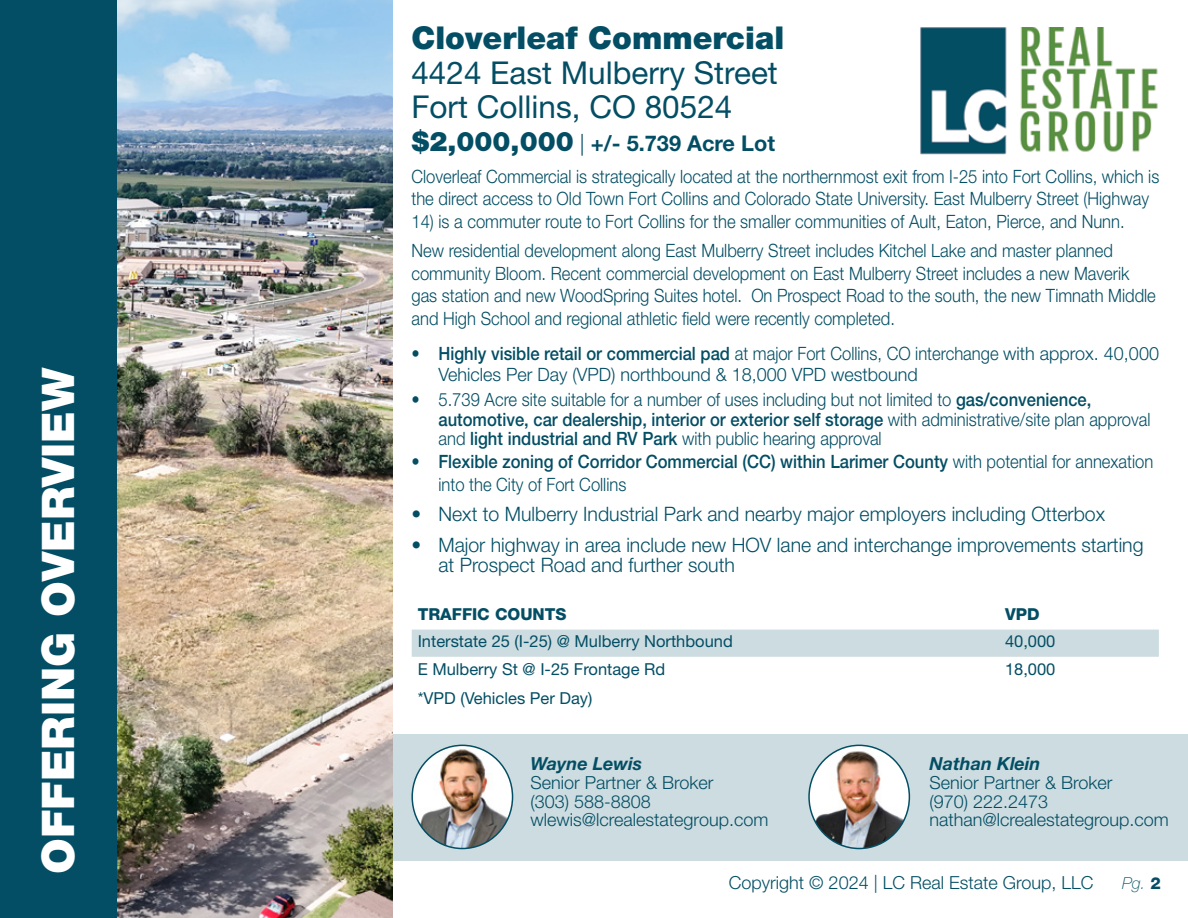
<style>
.page{position:relative;width:1188px;height:918px;background:#fff}
.page>*{position:absolute;margin:0;border:0;box-sizing:border-box;transform-origin:0 0}
.t1{font:900 45px "Helvetica Neue LT Std";color:#fff}
.t2{font:31.5px/34.5px "Helvetica Neue LT Std";color:#034e64}
.t3{font:900 31.5px "Helvetica Neue LT Std";color:#034e64}
.t4{font:700 21.75px "Helvetica Neue LT Std";color:#034e64}
.t5{font:300 19.95px/19.5px "Helvetica Neue LT Std";color:#034e64}
.t6{font:300 18.3px/22.8px "Helvetica Neue LT Std";color:#034e64;scale:.9 1}
.t7{font:500 18.3px/22.8px "Helvetica Neue LT Std";color:#034e64;scale:.9 1}
.t8{font:300 18px/18.6px "Helvetica Neue LT Std";color:#034e64}
.t9{font:italic 700 18px "Helvetica Neue LT Std";color:#034e64}
.t10{font:16.5px "Helvetica Neue LT Std";color:#034e64}
.t11{font:800 16.5px "Helvetica Neue LT Std";color:#034e64}
.t12{font:italic 100 16.5px "Helvetica Neue LT Std";color:#034e64}
.s1{font-weight:900;font-size:27px}
.s2{font-weight:300}
.s3{font-weight:500}
.s4{font-weight:800;font-style:normal}
</style>
<div class="page">
<div style="left:120px;top:734px;width:1068px;height:126px;background:#cddce0"></div>
<div style="left:0;top:0;width:117px;height:918px;background:#034e64"></div>
<img style="left:810px;top:745px;width:99px;height:104px">
<div style="left:808px;top:745px;width:102px;height:104px;border:2px solid #034e64;border-radius:50%"></div>
<img style="left:920px;top:27px;width:238px;height:128px">
<img style="left:414px;top:745px;width:99px;height:104px">
<div style="left:411px;top:745px;width:102px;height:104px;border:2px solid #034e64;border-radius:50%"></div>
<div style="left:412px;top:630px;width:747px;height:27px;background:#cddce0"></div>
<img style="left:117px;top:0;width:275px;height:918px">
<h1 class="t1" style="left:31px;top:874px;width:508px;rotate:-90deg">OFFERING OVERVIEW</h1>
<h2 class="t3" style="left:411px;top:19px;width:374px">Cloverleaf Commercial</h2>
<h2 class="t2" style="left:411px;top:55px;width:368px">4424 East Mulberry Street<br>Fort Collins, CO 80524</h2>
<p class="t4" style="left:411px;top:130px;width:365px"><span class="s1">$2,000,000</span> <span class="s2">|</span> +/- 5.739 Acre Lot</p>
<p class="t6" style="left:411px;top:164px;width:832px">Cloverleaf Commercial is strategically located at the northernmost exit from I-25 into Fort Collins, which is the direct access to Old Town Fort Collins and Colorado State University. East Mulberry Street (Highway</p>
<p class="t6" style="left:411px;top:207px;width:794px;line-height:28.8px">14) is a commuter route to Fort Collins for the smaller communities of Ault, Eaton, Pierce, and Nunn.<br>New residential development along East Mulberry Street includes Kitchel Lake and master planned</p>
<p class="t6" style="left:411px;top:261px;width:829px">community Bloom. Recent commercial development on East Mulberry Street includes a new Maverik gas station and new WoodSpring Suites hotel. On Prospect Road to the south, the new Timnath Middle and High School and regional athletic field were recently completed.</p>
<p class="t6" style="left:438px;top:342px;width:802px;line-height:21px;text-indent:-27px"><span class="s3">• Highly visible retail or commercial pad</span> at major Fort Collins, CO interchange with approx. 40,000<br>Vehicles Per Day (VPD) northbound &amp; 18,000 VPD westbound</p>
<p class="t6" style="left:438px;top:390px;width:793px;line-height:19.5px;text-indent:-27px">• 5.739 Acre site suitable for a number of uses including but not limited to <span class="s3">gas/convenience, automotive, car dealership, interior or exterior self storage</span> with administrative/site plan approval and <span class="s3">light industrial and RV Park</span> with public hearing approval</p>
<p class="t7" style="left:438px;top:450px;width:796px;text-indent:-27px">• Flexible zoning of Corridor Commercial (CC) within Larimer County <span class="s2">with potential for annexation into the City of Fort Collins</span></p>
<p class="t5" style="left:411px;top:504px;width:695px">• Next to Mulberry Industrial Park and nearby major employers including Otterbox</p>
<p class="t5" style="left:438px;top:535px;width:707px;text-indent:-27px">• Major highway in area include new HOV lane and interchange improvements starting at Prospect Road and further south</p>
<p class="t11" style="left:418px;top:605px;width:150px">TRAFFIC COUNTS</p>
<p class="t11" style="left:1005px;top:605px;width:36px">VPD</p>
<p class="t10" style="left:418px;top:632px;width:317px">Interstate 25 (I-25) @ Mulberry Northbound</p>
<p class="t10" style="left:1005px;top:632px;width:52px">40,000</p>
<p class="t10" style="left:418px;top:659px;width:249px">E Mulberry St @ I-25 Frontage Rd</p>
<p class="t10" style="left:1005px;top:659px;width:52px">18,000</p>
<p class="t10" style="left:418px;top:689px;width:176px">*VPD (Vehicles Per Day)</p>
<p class="t9" style="left:531px;top:753px;width:113px">Wayne Lewis</p>
<p class="t8" style="left:531px;top:773px;width:239px">Senior Partner &amp; Broker<br>(303) 588-8808 wlewis@lcrealestategroup.com</p>
<p class="t9" style="left:929px;top:753px;width:113px">Nathan Klein</p>
<p class="t8" style="left:929px;top:773px;width:241px">Senior Partner &amp; Broker<br>(970) 222.2473 nathan@lcrealestategroup.com</p>
<p class="t8" style="left:729px;top:873px;width:366px">Copyright © 2024 | LC Real Estate Group, LLC</p>
<p class="t12" style="left:1122px;top:874px;width:40px">Pg. <span class="s4">2</span></p>
</div>
